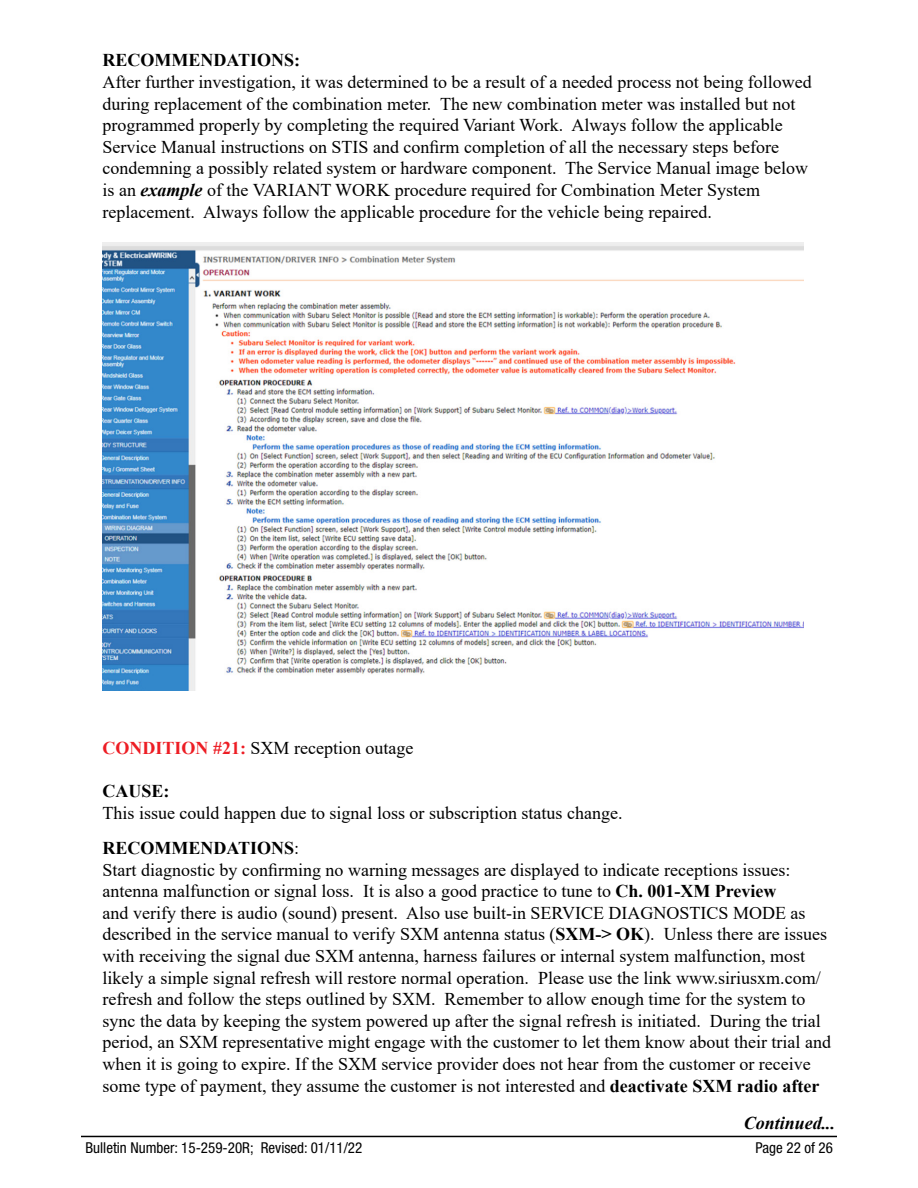
<style>
.page{position:relative;width:918px;height:1188px;background:#fff}
.page>*{position:absolute;margin:0;border:0;box-sizing:border-box;transform-origin:0 0}
.t1{font:18px/21.6px "Times New Roman";color:#000}
.t2{font:700 18px "Times New Roman";color:#000}
.t3{font:italic 700 18px "Times New Roman";color:#000}
.t4{font:condensed 15px "Helvetica Neue LT Std";color:#000}
.s1{font-weight:700;font-style:italic}
.s2{font-weight:700;color:#ed1d24}
.s3{font-weight:700}
</style>
<div class="page">
<hr style="left:81px;top:1136px;width:756px;height:1px;background:#000">
<img style="left:103px;top:243px;width:700px;height:448px">
<p class="t2" style="left:103px;top:47px;width:199px">RECOMMENDATIONS:</p>
<p class="t1" style="left:103px;top:71px;width:711px">After further investigation, it was determined to be a result of a needed process not being followed during replacement of the combination meter. The new combination meter was installed but not programmed properly by completing the required Variant Work. Always follow the applicable Service Manual instructions on STIS and confirm completion of all the necessary steps before condemning a possibly related system or hardware component. The Service Manual image below is an <span class="s1">example</span> of the VARIANT WORK procedure required for Combination Meter System replacement. Always follow the applicable procedure for the vehicle being repaired.</p>
<p class="t1" style="left:103px;top:737px;width:312px"><span class="s2">CONDITION #21:</span> SXM reception outage</p>
<p class="t2" style="left:103px;top:778px;width:68px">CAUSE:</p>
<p class="t1" style="left:103px;top:795px;width:521px;line-height:35.1px">This issue could happen due to signal loss or subscription status change.<br><span class="s3">RECOMMENDATIONS</span>:</p>
<p class="t1" style="left:103px;top:858px;width:730px">Start diagnostic by confirming no warning messages are displayed to indicate receptions issues: antenna malfunction or signal loss. It is also a good practice to tune to <span class="s3">Ch. 001-XM Preview<br></span>and verify there is audio (sound) present. Also use built-in SERVICE DIAGNOSTICS MODE as described in the service manual to verify SXM antenna status (<span class="s3">SXM-&gt; OK</span>). Unless there are issues with receiving the signal due SXM antenna, harness failures or internal system malfunction, most likely a simple signal refresh will restore normal operation. Please use the link www.siriusxm.com/ refresh and follow the steps outlined by SXM. Remember to allow enough time for the system to sync the data by keeping the system powered up after the signal refresh is initiated. During the trial period, an SXM representative might engage with the customer to let them know about their trial and when it is going to expire. If the SXM service provider does not hear from the customer or receive some type of payment, they assume the customer is not interested and <span class="s3">deactivate SXM radio after</span></p>
<p class="t3" style="left:744px;top:1111px;width:93px">Continued...</p>
<p class="t4" style="left:86px;top:1138px;width:278px">Bulletin Number: 15-259-20R; Revised: 01/11/22</p>
<p class="t4" style="left:756px;top:1138px;width:79px">Page 22 of 26</p>
</div>
